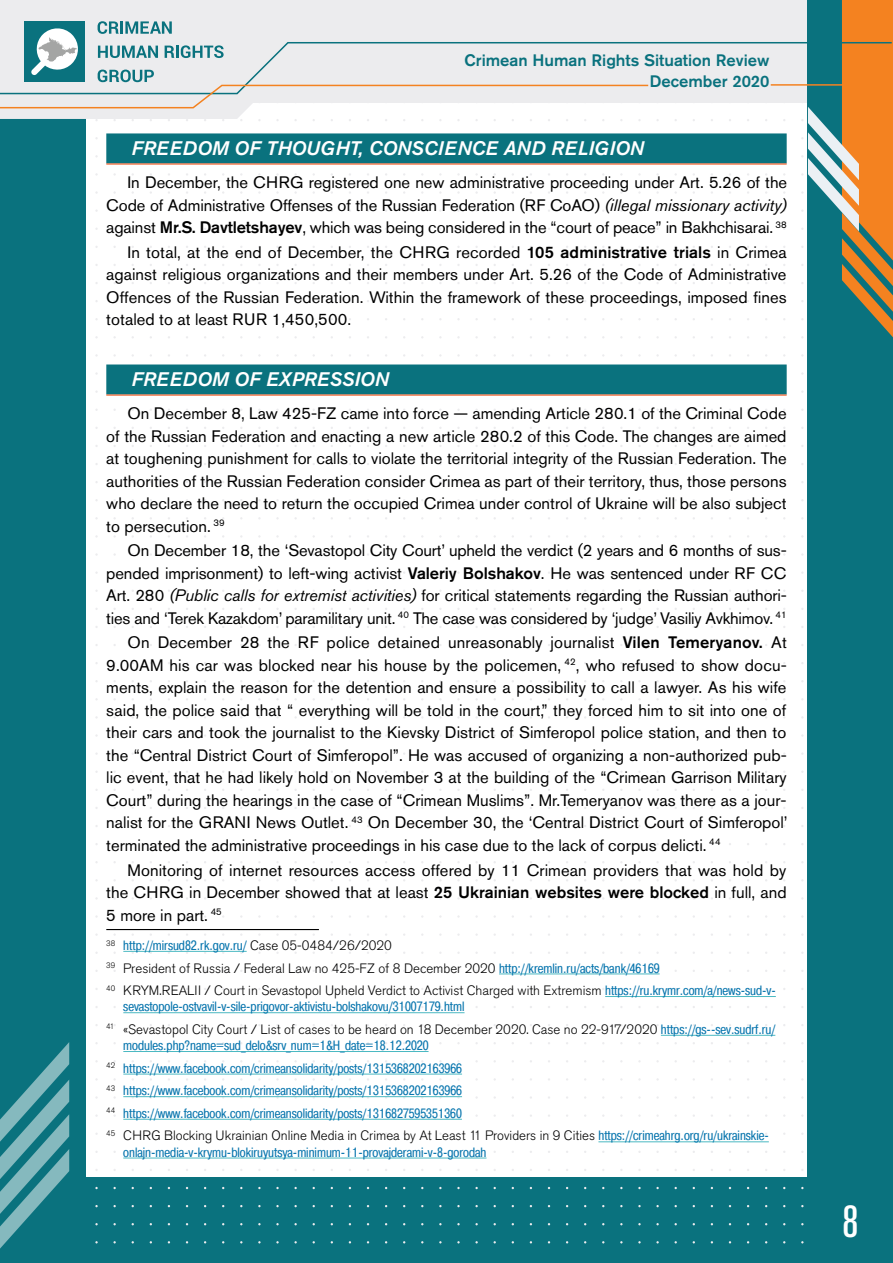
<style>
.page{position:relative;width:893px;height:1263px;background:#fff}
.page>*{position:absolute;margin:0;border:0;box-sizing:border-box;transform-origin:0 0}
.t1{font:500 condensed 45px "Akzidenz Grotesk Pro";color:#fff}
.t2{font:italic 500 19.5px "Akzidenz Grotesk Pro";letter-spacing:.01em;color:#fff}
.t3{font:16.5px/22.5px "Akzidenz Grotesk Pro";color:#000;text-align:justify}
.t4{font:500 16.5px/20.7px "Akzidenz Grotesk Pro";color:#0a727e;text-align:right}
.t5{font:13.5px/22.6px "Pragmatica Cond C";color:#0976ae}
.t6{font:300 13.5px/22.6px "Akzidenz Grotesk Pro";color:#000}
.s1{font-style:italic}
.s2{font-weight:500}
.s3{font-family:"Akzidenz Grotesk Pro";font-weight:300;color:#000}
.s4{font-family:"Pragmatica Cond C";font-weight:400;color:#0976ae}
</style>
<div class="page">
<div style="left:0;top:1178px;width:893px;height:85px;background:#0a727e"></div>
<div style="left:0;top:0;width:85px;height:1263px;background:#0a727e"></div>
<svg style="left:0;top:0;width:808px;height:119px;fill:#ececee"></svg>
<div style="left:808px;top:0;width:85px;height:1262px;background:#0a727e"></div>
<svg style="left:842px;top:0;width:51px;height:338px"></svg>
<svg style="left:801px;top:101px;width:58px;height:130px"></svg>
<svg style="left:0;top:1042px;width:69px;height:206px"></svg>
<div style="left:24px;top:21px;width:61px;height:61px;background:#0a727e"></div>
<svg style="left:38px;top:28px;width:39px;height:13px"></svg>
<svg style="left:0;top:41px;width:893px;height:54px;background:#d3d7d3"></svg>
<svg style="left:0;top:83px;width:650px;height:26px;background:#eae5e1"></svg>
<hr style="left:771px;top:84px;width:122px;height:2px;background:#f48220">
<svg style="left:98px;top:21px;width:21px;height:13px"></svg>
<svg style="left:121px;top:21px;width:17px;height:13px"></svg>
<svg style="left:140px;top:21px;width:21px;height:13px"></svg>
<svg style="left:98px;top:46px;width:22px;height:12px"></svg>
<svg style="left:122px;top:46px;width:13px;height:12px"></svg>
<svg style="left:136px;top:46px;width:22px;height:12px"></svg>
<svg style="left:162px;top:21px;width:10px;height:13px"></svg>
<svg style="left:165px;top:46px;width:9px;height:12px"></svg>
<svg style="left:176px;top:45px;width:14px;height:13px"></svg>
<svg style="left:193px;top:46px;width:20px;height:12px"></svg>
<svg style="left:214px;top:45px;width:10px;height:13px"></svg>
<svg style="left:98px;top:65px;width:21px;height:20px"></svg>
<svg style="left:120px;top:65px;width:13px;height:20px"></svg>
<svg style="left:133px;top:65px;width:21px;height:20px"></svg>
<div style="left:106px;top:133px;width:681px;height:30px;background:#0a727e"></div>
<hr style="left:106px;top:163px;width:681px;height:2px;background:#f15a22">
<div style="left:106px;top:364px;width:681px;height:30px;background:#0a727e"></div>
<hr style="left:106px;top:394px;width:681px;height:2px;background:#f15a22">
<hr style="left:106px;top:929px;width:213px;height:1px;background:#000">
<hr style="left:123px;top:951px;width:124px;height:1px;background:#4bb9c2">
<hr style="left:499px;top:973px;width:161px;height:1px;background:#4bb9c2">
<hr style="left:605px;top:996px;width:171px;height:1px;background:#4bb9c2">
<hr style="left:123px;top:1012px;width:341px;height:1px;background:#4bb9c2">
<hr style="left:661px;top:1035px;width:114px;height:1px;background:#4bb9c2">
<hr style="left:123px;top:1051px;width:306px;height:1px;background:#4bb9c2">
<hr style="left:123px;top:1074px;width:339px;height:1px;background:#4bb9c2">
<hr style="left:123px;top:1096px;width:339px;height:1px;background:#4bb9c2">
<hr style="left:123px;top:1119px;width:339px;height:1px;background:#4bb9c2">
<hr style="left:598px;top:1141px;width:171px;height:1px;background:#4bb9c2">
<hr style="left:123px;top:1158px;width:363px;height:1px;background:#4bb9c2">
<p class="t4" style="left:464px;top:49px;width:306px">Crimean Human Rights Situation Review<br>December 2020</p>
<p class="t2" style="left:132px;top:135px;width:514px">FREEDOM OF THOUGHT, CONSCIENCE AND RELIGION</p>
<p class="t3" style="left:106px;top:171px;width:682px;text-indent:21px">In December, the CHRG registered one new administrative proceeding under Art. 5.26 of the Code of Administrative Offenses of the Russian Federation (RF CoAO) <span class="s1">(illegal missionary activity) </span>against <span class="s2">Mr.S. Davtletshayev</span>, which was being considered in the “court of peace” in Bakhchisarai. <sup>38</sup></p>
<p class="t3" style="left:106px;top:241px;width:682px;text-indent:21px">In total, at the end of December, the CHRG recorded <span class="s2">105 administrative trials</span> in Crimea against religious organizations and their members under Art. 5.26 of the Code of Administrative Offences of the Russian Federation. Within the framework of these proceedings, imposed fines totaled to at least RUR 1,450,500.</p>
<p class="t2" style="left:132px;top:367px;width:259px">FREEDOM OF EXPRESSION</p>
<p class="t3" style="left:106px;top:402px;width:682px;text-indent:21px">On December 8, Law 425-FZ came into force — amending Article 280.1 of the Criminal Code of the Russian Federation and enacting a new article 280.2 of this Code. The changes are aimed at toughening punishment for calls to violate the territorial integrity of the Russian Federation. The authorities of the Russian Federation consider Crimea as part of their territory, thus, those persons who declare the need to return the occupied Crimea under control of Ukraine will be also subject to persecution. <sup>39</sup></p>
<p class="t3" style="left:106px;top:539px;width:682px;text-indent:21px">On December 18, the ‘Sevastopol City Court’ upheld the verdict (2 years and 6 months of sus&shy;pended imprisonment) to left-wing activist <span class="s2">Valeriy Bolshakov</span>. He was sentenced under RF CC Art. 280 <span class="s1">(Public calls for extremist activities)</span> for critical statements regarding the Russian authori&shy;ties and ‘Terek Kazakdom’ paramilitary unit. <sup>40</sup> The case was considered by ‘judge’ Vasiliy Avkhimov. <sup>41</sup></p>
<p class="t3" style="left:106px;top:631px;width:683px;text-indent:21px">On December 28 the RF police detained unreasonably journalist <span class="s2">Vilen Temeryanov.</span> At 9.00AM his car was blocked near his house by the policemen, <sup>42</sup>, who refused to show docu&shy;ments, explain the reason for the detention and ensure a possibility to call a lawyer. As his wife said, the police said that “ everything will be told in the court,” they forced him to sit into one of their cars and took the journalist to the Kievsky District of Simferopol police station, and then to the “Central District Court of Simferopol”. He was accused of organizing a non-authorized pub&shy;lic event, that he had likely hold on November 3 at the building of the “Crimean Garrison Military Court” during the hearings in the case of “Crimean Muslims”. Mr.Temeryanov was there as a jour&shy;nalist for the GRANI News Outlet. <sup>43</sup> On December 30, the ‘Central District Court of Simferopol’ terminated the administrative proceedings in his case due to the lack of corpus delicti. <sup>44</sup></p>
<p class="t3" style="left:106px;top:858px;width:682px;text-indent:21px">Monitoring of internet resources access offered by 11 Crimean providers that was hold by the CHRG in December showed that at least <span class="s2">25 Ukrainian websites were blocked</span> in full, and 5 more in part. <sup>45</sup></p>
<p class="t5" style="left:106px;top:934px;width:287px"><sup>38</sup> http://mirsud82.rk.gov.ru/ <span class="s3">Case 05-0484/26/2020</span></p>
<p class="t6" style="left:106px;top:956px;width:671px"><sup>39</sup> President of Russia / Federal Law no 425-FZ of 8 December 2020 <span class="s4">http://kremlin.ru/acts/bank/46169<br></span><sup>40</sup> KRYM.REALII / Court in Sevastopol Upheld Verdict to Activist Charged with Extremism <span class="s4">https://ru.krymr.com/a/news-sud-v-</span></p>
<p class="t5" style="left:123px;top:995px;width:343px">sevastopole-ostvavil-v-sile-prigovor-aktivistu-bolshakovu/31007179.html</p>
<p class="t6" style="left:106px;top:1018px;width:671px"><sup>41</sup> «Sevastopol City Court / List of cases to be heard on 18 December 2020. Case no 22-917/2020 <span class="s4">https://gs--sev.sudrf.ru/</span></p>
<p class="t5" style="left:106px;top:1034px;width:357px;text-indent:17px">modules.php?name=sud_delo&amp;srv_num=1&amp;H_date=18.12.2020<br><sup>42</sup> https://www.facebook.com/crimeansolidarity/posts/1315368202163966<br><sup>43</sup> https://www.facebook.com/crimeansolidarity/posts/1315368202163966<br><sup>44</sup> https://www.facebook.com/crimeansolidarity/posts/1316827595351360</p>
<p class="t6" style="left:106px;top:1124px;width:664px"><sup>45</sup> CHRG Blocking Ukrainian Online Media in Crimea by At Least 11 Providers in 9 Cities <span class="s4">https://crimeahrg.org/ru/ukrainskie-</span></p>
<p class="t5" style="left:123px;top:1141px;width:365px">onlajn-media-v-krymu-blokiruyutsya-minimum-11-provajderami-v-8-gorodah</p>
<h1 class="t1" style="left:842px;top:1192px;width:17px">8</h1>
</div>
